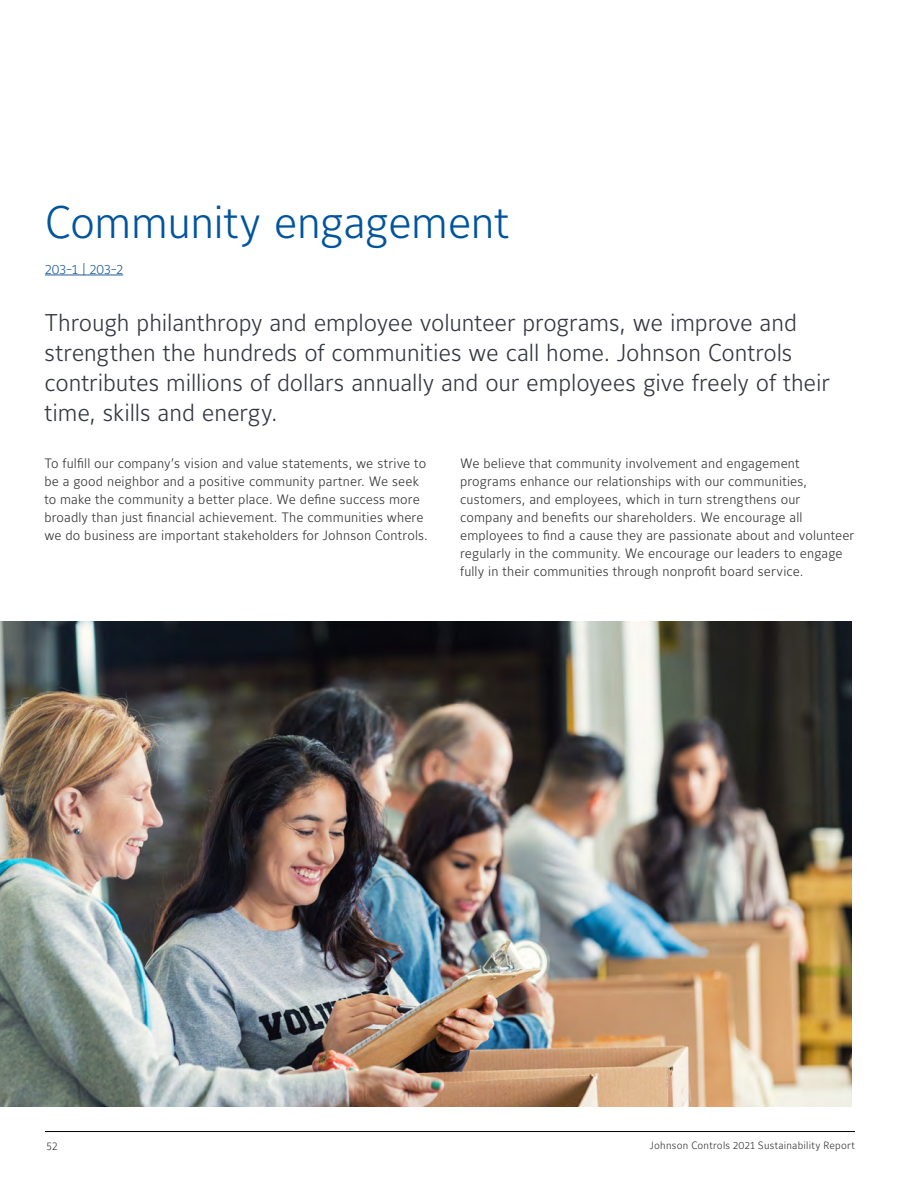
<style>
.page{position:relative;width:918px;height:1188px;background:#fff}
.page>*{position:absolute;margin:0;border:0;box-sizing:border-box;transform-origin:0 0}
.t1{font:300 45px "Maurea Jci Lf ML";letter-spacing:-.01em;color:#00549e}
.t2{font:300 24px/30px "Maurea Jci Lf ML";letter-spacing:-.005em;color:#343741}
.t3{font:300 13.5px/18px "Maurea Jci Lf ML";letter-spacing:.01em;color:#333334}
.t4{font:300 13.5px "Maurea Jci Lf ML";letter-spacing:.005em;color:#215e9e}
.t5{font:300 10.5px "Maurea Jci Lf ML";letter-spacing:.02em;color:#333334}
.t6{font:300 10.5px "Maurea Jci Tf ML";color:#333334}
</style>
<div class="page">
<hr style="left:45px;top:275px;width:78px;height:1px;background:#215e9e">
<img style="left:0;top:621px;width:852px;height:486px">
<hr style="left:45px;top:1131px;width:810px;height:1px;background:#000">
<h1 class="t1" style="left:45px;top:194px;width:465px">Community engagement</h1>
<p class="t4" style="left:45px;top:261px;width:80px">203-1 | 203-2</p>
<p class="t2" style="left:45px;top:308px;width:787px">Through philanthropy and employee volunteer programs, we improve and strengthen the hundreds of communities we call home. Johnson Controls contributes millions of dollars annually and our employees give freely of their time, skills and energy.</p>
<p class="t3" style="left:44px;top:454px;width:385px">To fulfill our company’s vision and value statements, we strive to be a good neighbor and a positive community partner. We seek to make the community a better place. We define success more broadly than just financial achievement. The communities where we do business are important stakeholders for Johnson Controls.</p>
<p class="t3" style="left:460px;top:454px;width:396px">We believe that community involvement and engagement programs enhance our relationships with our communities, customers, and employees, which in turn strengthens our company and benefits our shareholders. We encourage all employees to find a cause they are passionate about and volunteer regularly in the community. We encourage our leaders to engage fully in their communities through nonprofit board service.</p>
<p class="t6" style="left:46px;top:1139px;width:13px">52</p>
<p class="t5" style="left:650px;top:1139px;width:207px">Johnson Controls 2021 Sustainability Report</p>
</div>
